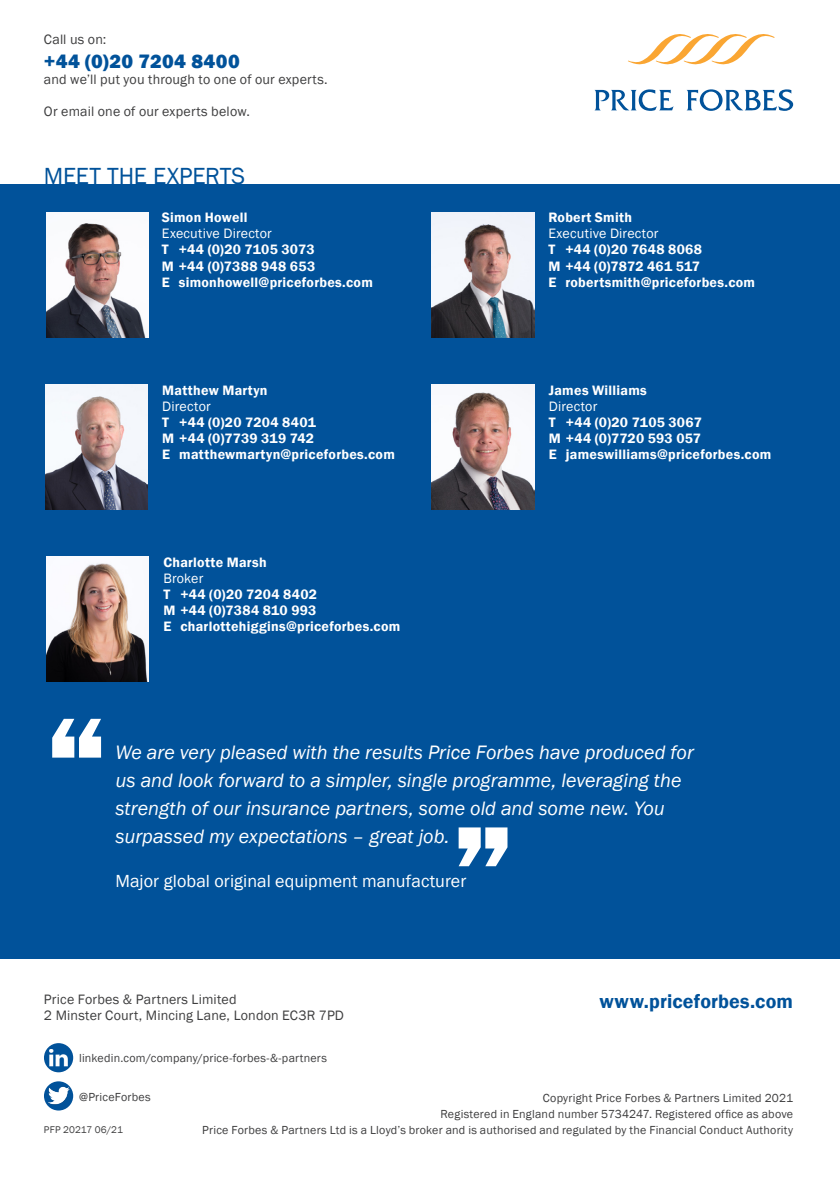
<style>
.page{position:relative;width:840px;height:1191px;background:#fff}
.page>*{position:absolute;margin:0;border:0;box-sizing:border-box;transform-origin:0 0}
.t1{font:800 136px "Franklin Gothic";color:#fff}
.t2{font:24px "Franklin Gothic";letter-spacing:-.005em;color:#01529a}
.Quote___Testamonial{font:italic 20px/28px "Franklin Gothic";color:#fff}
.t3{font:600 20px "Franklin Gothic";letter-spacing:.01em;color:#01529a}
.t4{font:800 20px "Franklin Gothic";letter-spacing:.02em;color:#01529a}
.Name___Company{font:18px "Franklin Gothic";letter-spacing:.005em;color:#fff}
.Meet_the_experts_Dem{font:600 14px "Franklin Gothic";letter-spacing:.02em;color:#fff}
.t5{font:14px/16px "Franklin Gothic";letter-spacing:.01em;color:#3e3e3f}
.Meet_the_experts_Boo{font:14px "Franklin Gothic";letter-spacing:.015em;color:#fff}
.t6{font:12px/16px "Franklin Gothic";letter-spacing:.02em;color:#3e3e3f;text-align:right}
.t7{font:10px "Franklin Gothic";letter-spacing:.015em;color:#3e3e3f}
</style>
<div class="page">
<div style="left:0;top:184px;width:839px;height:774px;background:#01529a"></div>
<svg style="left:594px;top:89px;width:79px;height:22px"></svg>
<svg style="left:686px;top:89px;width:106px;height:22px"></svg>
<svg style="left:628px;top:34px;width:146px;height:31px"></svg>
<div style="left:44px;top:1081px;width:29px;height:29px;background:#01529a;border-radius:50%"></div>
<img style="left:48px;top:1087px;width:22px;height:17px">
<svg style="left:44px;top:1043px;width:29px;height:29px"></svg>
<img style="left:50px;top:1049px;width:18px;height:17px">
<img style="left:46px;top:213px;width:102px;height:124px">
<img style="left:45px;top:385px;width:102px;height:124px">
<img style="left:432px;top:213px;width:102px;height:124px">
<img style="left:432px;top:385px;width:102px;height:124px">
<img style="left:46px;top:557px;width:102px;height:124px">
<p class="t5" style="left:44px;top:31px;width:64px">Call us on:</p>
<h3 class="t4" style="left:44px;top:48px;width:197px">+44 (0)20 7204 8400</h3>
<p class="t5" style="left:44px;top:71px;width:285px">and we’ll put you through to one of our experts.</p>
<p class="t5" style="left:44px;top:103px;width:207px">Or email one of our experts below.</p>
<h2 class="t2" style="left:44px;top:161px;width:203px">MEET THE EXPERTS</h2>
<p class="Meet_the_experts_Dem" style="left:162px;top:209px;width:87px">Simon Howell</p>
<p class="Meet_the_experts_Boo" style="left:162px;top:225px;width:112px">Executive Director</p>
<p class="Meet_the_experts_Dem" style="left:162px;top:241px;width:154px">T +44 (0)20 7105 3073</p>
<p class="Meet_the_experts_Dem" style="left:162px;top:257px;width:155px">M +44 (0)7388 948 653</p>
<p class="Meet_the_experts_Dem" style="left:162px;top:273px;width:212px">E simonhowell@priceforbes.com</p>
<p class="Meet_the_experts_Dem" style="left:162px;top:381px;width:107px">Matthew Martyn</p>
<p class="Meet_the_experts_Boo" style="left:162px;top:397px;width:50px">Director</p>
<p class="Meet_the_experts_Dem" style="left:162px;top:413px;width:155px">T +44 (0)20 7204 8401</p>
<p class="Meet_the_experts_Dem" style="left:162px;top:429px;width:153px">M +44 (0)7739 319 742</p>
<p class="Meet_the_experts_Dem" style="left:162px;top:445px;width:234px">E matthewmartyn@priceforbes.com</p>
<p class="Meet_the_experts_Dem" style="left:163px;top:553px;width:105px">Charlotte Marsh</p>
<p class="Meet_the_experts_Boo" style="left:163px;top:569px;width:41px">Broker</p>
<p class="Meet_the_experts_Dem" style="left:163px;top:585px;width:155px">T +44 (0)20 7204 8402</p>
<p class="Meet_the_experts_Dem" style="left:163px;top:601px;width:154px">M +44 (0)7384 810 993</p>
<p class="Meet_the_experts_Dem" style="left:163px;top:617px;width:238px">E charlottehiggins@priceforbes.com</p>
<p class="Meet_the_experts_Dem" style="left:548px;top:209px;width:85px">Robert Smith</p>
<p class="Meet_the_experts_Boo" style="left:548px;top:225px;width:112px">Executive Director</p>
<p class="Meet_the_experts_Dem" style="left:548px;top:241px;width:155px">T +44 (0)20 7648 8068</p>
<p class="Meet_the_experts_Dem" style="left:548px;top:257px;width:153px">M +44 (0)7872 461 517</p>
<p class="Meet_the_experts_Dem" style="left:548px;top:273px;width:208px">E robertsmith@priceforbes.com</p>
<p class="Meet_the_experts_Dem" style="left:548px;top:381px;width:99px">James Williams</p>
<p class="Meet_the_experts_Boo" style="left:548px;top:397px;width:50px">Director</p>
<p class="Meet_the_experts_Dem" style="left:548px;top:413px;width:154px">T +44 (0)20 7105 3067</p>
<p class="Meet_the_experts_Dem" style="left:548px;top:429px;width:154px">M +44 (0)7720 593 057</p>
<p class="Meet_the_experts_Dem" style="left:548px;top:445px;width:224px">E jameswilliams@priceforbes.com</p>
<p class="t1" style="left:45px;top:676px;width:64px">“</p>
<p class="Quote___Testamonial" style="left:115px;top:738px;width:579px">We are very pleased with the results Price Forbes have produced for us and look forward to a simpler, single programme, leveraging the strength of our insurance partners, some old and some new. You surpassed my expectations – great job.</p>
<p class="t1" style="left:514px;top:909px;width:64px;rotate:-180deg">“</p>
<p class="Name___Company" style="left:115px;top:870px;width:352px">Major global original equipment manufacturer</p>
<p class="t5" style="left:44px;top:991px;width:301px">Price Forbes &amp; Partners Limited<br>2 Minster Court, Mincing Lane, London EC3R 7PD</p>
<p class="t6" style="left:79px;top:1050px;width:249px">linkedin.com/company/price-forbes-&amp;-partners</p>
<p class="t6" style="left:79px;top:1089px;width:73px">@PriceForbes</p>
<h3 class="t3" style="left:599px;top:989px;width:195px">www.priceforbes.com</h3>
<p class="t6" style="left:440px;top:1090px;width:354px">Copyright Price Forbes &amp; Partners Limited 2021<br>Registered in England number 5734247. Registered office as above</p>
<p class="t7" style="left:44px;top:1123px;width:80px">PFP 20217 06/21</p>
<p class="t6" style="left:202px;top:1122px;width:592px">Price Forbes &amp; Partners Ltd is a Lloyd’s broker and is authorised and regulated by the Financial Conduct Authority</p>
</div>
